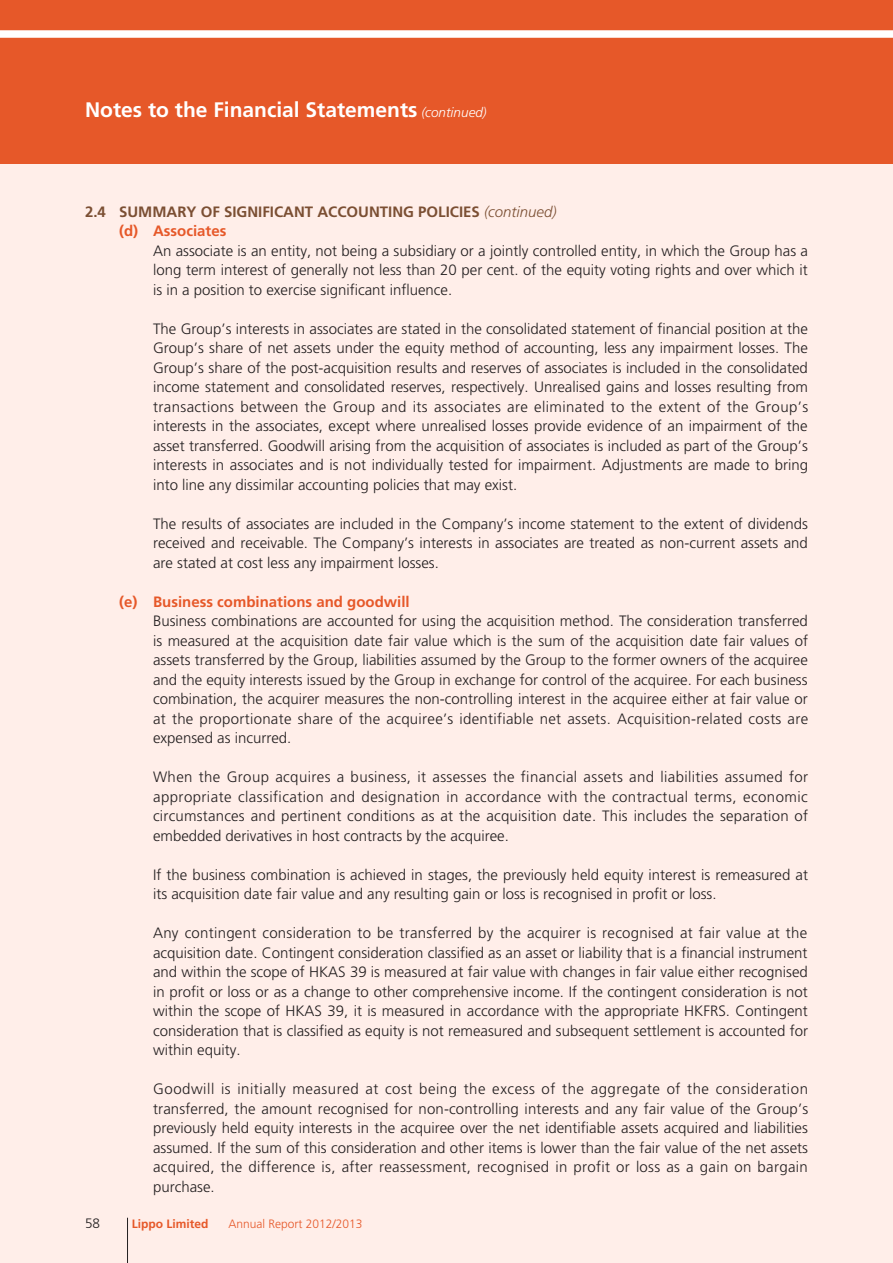
<style>
.page{position:relative;width:893px;height:1263px;background:#ffeee9}
.page>*{position:absolute;margin:0;border:0;box-sizing:border-box;transform-origin:0 0}
.t1{font:700 21px "Frutiger LT Std";color:#fff}
.t2{font:300 15px/19.5px "Frutiger LT Std";color:#231f20;text-align:justify}
.t3{font:700 15px "Frutiger LT Std";color:#e65829}
.t4{font:700 15px "Frutiger LT Std";color:#7b4f33}
.t5{font:italic 300 15px "Frutiger LT Std";color:#7b4f33}
.t6{font:300 13.65px "Frutiger LT Std";color:#231f20}
.t7{font:300 12.15px "Frutiger LT Std";color:#e65829}
.t8{font:700 12.15px "Frutiger LT Std";color:#e65829}
.s1{font-weight:300;font-style:italic;font-size:13.5px}
</style>
<div class="page">
<div style="left:0;top:0;width:893px;height:163px;background:#e65829"></div>
<div style="left:0;top:30px;width:893px;height:8px;background:#fff"></div>
<hr style="left:127px;top:1218px;width:1px;height:45px;background:#231f20">
<h1 class="t1" style="left:85px;top:97px;width:403px">Notes to the Financial Statements <span class="s1">(continued)</span></h1>
<p class="t4" style="left:85px;top:203px;width:55px">2.4 Summary</p>
<p class="t4" style="left:201px;top:203px;width:41px">of Significant</p>
<p class="t4" style="left:317px;top:203px;width:22px">Accounting</p>
<p class="t4" style="left:418px;top:203px;width:17px">Policies</p>
<p class="t5" style="left:484px;top:203px;width:74px">(continued)</p>
<p class="t3" style="left:119px;top:222px;width:109px">(d) Associates</p>
<p class="t2" style="left:153px;top:241px;width:656px">An associate is an entity, not being a subsidiary or a jointly controlled entity, in which the Group has a long term interest of generally not less than 20 per cent. of the equity voting rights and over which it is in a position to exercise significant influence.</p>
<p class="t2" style="left:153px;top:319px;width:657px">The Group’s interests in associates are stated in the consolidated statement of financial position at the Group’s share of net assets under the equity method of accounting, less any impairment losses. The Group’s share of the post-acquisition results and reserves of associates is included in the consolidated income statement and consolidated reserves, respectively. Unrealised gains and losses resulting from transactions between the Group and its associates are eliminated to the extent of the Group’s interests in the associates, except where unrealised losses provide evidence of an impairment of the asset transferred. Goodwill arising from the acquisition of associates is included as part of the Group’s interests in associates and is not individually tested for impairment. Adjustments are made to bring into line any dissimilar accounting policies that may exist.</p>
<p class="t2" style="left:153px;top:514px;width:656px">The results of associates are included in the Company’s income statement to the extent of dividends received and receivable. The Company’s interests in associates are treated as non-current assets and are stated at cost less any impairment losses.</p>
<p class="t3" style="left:119px;top:593px;width:292px">(e) Business combinations and goodwill</p>
<p class="t2" style="left:153px;top:611px;width:657px">Business combinations are accounted for using the acquisition method. The consideration transferred is measured at the acquisition date fair value which is the sum of the acquisition date fair values of assets transferred by the Group, liabilities assumed by the Group to the former owners of the acquiree and the equity interests issued by the Group in exchange for control of the acquiree. For each business combination, the acquirer measures the non-controlling interest in the acquiree either at fair value or at the proportionate share of the acquiree’s identifiable net assets. Acquisition-related costs are expensed as incurred.</p>
<p class="t2" style="left:153px;top:767px;width:657px">When the Group acquires a business, it assesses the financial assets and liabilities assumed for appropriate classification and designation in accordance with the contractual terms, economic circumstances and pertinent conditions as at the acquisition date. This includes the separation of embedded derivatives in host contracts by the acquiree.</p>
<p class="t2" style="left:153px;top:865px;width:656px">If the business combination is achieved in stages, the previously held equity interest is remeasured at its acquisition date fair value and any resulting gain or loss is recognised in profit or loss.</p>
<p class="t2" style="left:153px;top:923px;width:656px">Any contingent consideration to be transferred by the acquirer is recognised at fair value at the acquisition date. Contingent consideration classified as an asset or liability that is a financial instrument and within the scope of HKAS 39 is measured at fair value with changes in fair value either recognised in profit or loss or as a change to other comprehensive income. If the contingent consideration is not within the scope of HKAS 39, it is measured in accordance with the appropriate HKFRS. Contingent consideration that is classified as equity is not remeasured and subsequent settlement is accounted for within equity.</p>
<p class="t2" style="left:153px;top:1079px;width:657px">Goodwill is initially measured at cost being the excess of the aggregate of the consideration transferred, the amount recognised for non-controlling interests and any fair value of the Group’s previously held equity interests in the acquiree over the net identifiable assets acquired and liabilities assumed. If the sum of this consideration and other items is lower than the fair value of the net assets acquired, the difference is, after reassessment, recognised in profit or loss as a gain on bargain purchase.</p>
<p class="t6" style="left:85px;top:1216px;width:17px">58</p>
<p class="t8" style="left:132px;top:1216px;width:78px">Lippo Limited</p>
<p class="t7" style="left:229px;top:1216px;width:136px">Annual Report 2012/2013</p>
</div>
